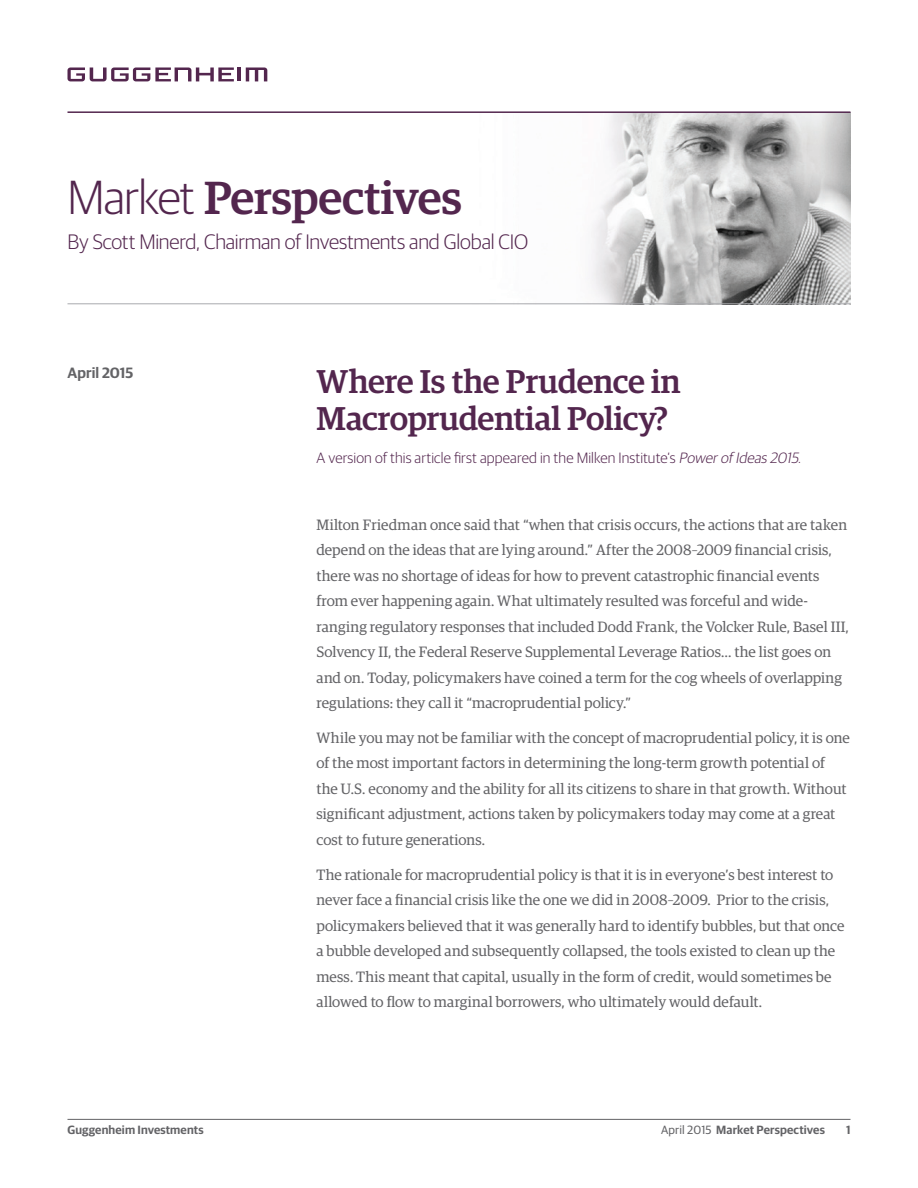
<style>
.page{position:relative;width:918px;height:1188px;background:#fff}
.page>*{position:absolute;margin:0;border:0;box-sizing:border-box;transform-origin:0 0}
.t1{font:500 46.5px "Guardian Egyp";letter-spacing:-.005em;color:#53264e}
.t2{font:500 33px/37.5px "Guardian Egyp";letter-spacing:-.01em;color:#53264e}
.t3{font:300 21px "Guardian Sans";letter-spacing:-.01em;color:#53264e}
.t4{font:15px/25.5px "Guardian Egyp";letter-spacing:.005em;color:#636366}
.t5{font:300 15px "Guardian Sans";letter-spacing:.005em;color:#53264e}
.t6{font:600 15px "Guardian Sans";letter-spacing:.005em;color:#636366}
.t7{font:600 12px "Guardian Sans";letter-spacing:.01em;color:#636366}
.s1{font-family:"Guardian Sans";font-weight:300;font-size:48px}
.s2{font-style:italic}
.s3{font-weight:400}
</style>
<div class="page">
<hr style="left:68px;top:1119px;width:782px;height:1px;background:#636366">
<img style="left:462px;top:113px;width:388px;height:192px">
<hr style="left:68px;top:111px;width:782px;height:2px;background:#53264e">
<hr style="left:68px;top:303px;width:782px;height:1px;background:#a8a9ad">
<svg style="left:67px;top:67px;width:200px;height:14px"></svg>
<h1 class="t1" style="left:68px;top:165px;width:396px"><span class="s1">Market</span> Perspectives</h1>
<h3 class="t3" style="left:68px;top:227px;width:462px">By Scott Minerd, Chairman of Investments and Global CIO</h3>
<p class="t6" style="left:68px;top:362px;width:67px">April 2015</p>
<h2 class="t2" style="left:316px;top:360px;width:366px">Where Is the Prudence in<br>Macroprudential Policy?</h2>
<p class="t5" style="left:316px;top:448px;width:487px">A version of this article first appeared in the Milken Institute’s <span class="s2">Powerof Ideas 2015</span>.</p>
<p class="t4" style="left:316px;top:511px;width:534px">Milton Friedman once said that “when that crisis occurs, the actions that are taken depend on the ideas that are lying around.” After the 2008–2009 financial crisis, there was no shortage of ideas for how to prevent catastrophic financial events from ever happening again. What ultimately resulted was forceful and wide&shy;ranging regulatory responses that included Dodd Frank, the Volcker Rule, Basel III, Solvency II, the Federal Reserve Supplemental Leverage Ratios… the list goes on and on. Today, policymakers have coined a term for the cog wheels of overlapping regulations: they call it “macroprudential policy.”</p>
<p class="t4" style="left:316px;top:724px;width:535px">While you may not be familiar with the concept of macroprudential policy, it is one of the most important factors in determining the long-term growth potential of the U.S. economy and the ability for all its citizens to share in that growth. Without significant adjustment, actions taken by policymakers today may come at a great cost to future generations.</p>
<p class="t4" style="left:316px;top:861px;width:529px">The rationale for macroprudential policy is that it is in everyone’s best interest to never face a financial crisis like the one we did in 2008–2009. Prior to the crisis, policymakers believed that it was generally hard to identify bubbles, but that once a bubble developed and subsequently collapsed, the tools existed to clean up the mess. This meant that capital, usually in the form of credit, would sometimes be allowed to flow to marginal borrowers, who ultimately would default.</p>
<p class="t7" style="left:68px;top:1121px;width:138px">Guggenheim Investments</p>
<p class="t7" style="left:661px;top:1121px;width:165px"><span class="s3">April 2015</span> Market Perspectives</p>
<p class="t7" style="left:846px;top:1121px;width:6px">1</p>
</div>
